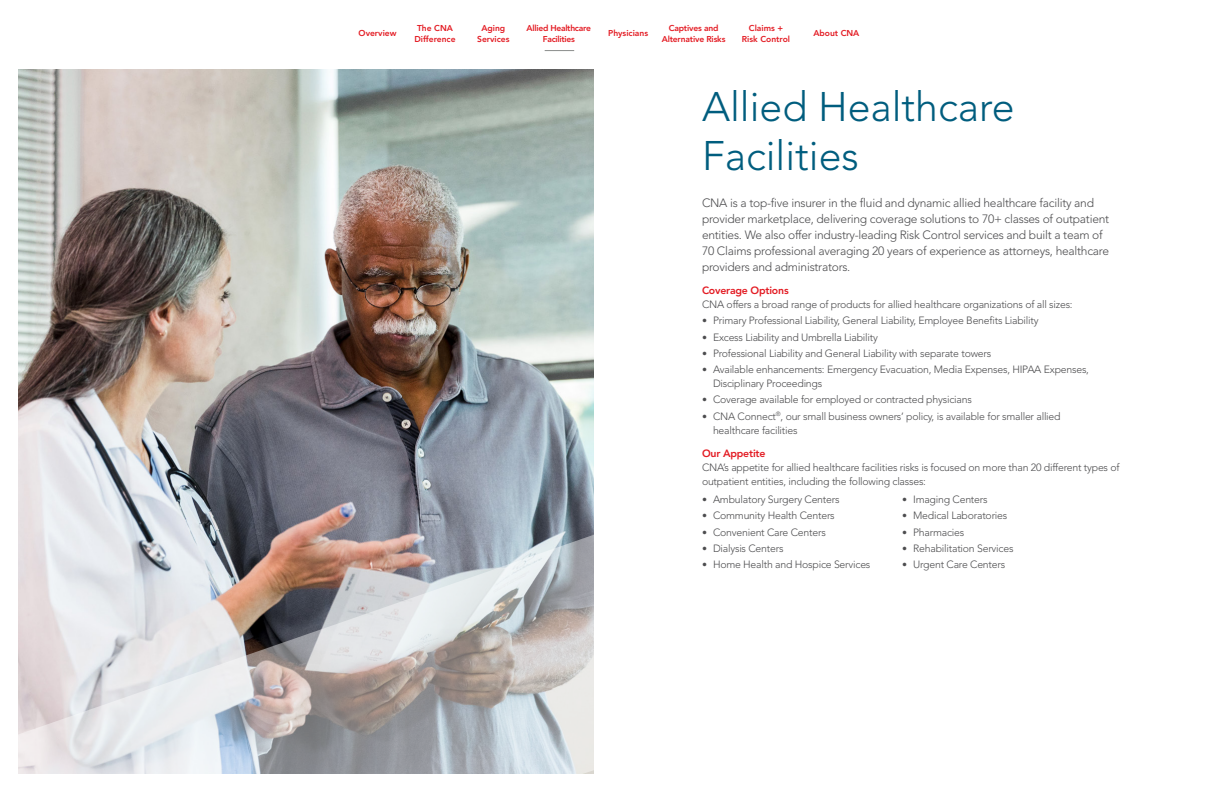
<style>
.page{position:relative;width:1224px;height:792px;background:#fff}
.page>*{position:absolute;margin:0;border:0;box-sizing:border-box;transform-origin:0 0}
.t1{font:300 41px/49.2px "Avenir LT Std";color:#005d7e}
.t2{font:300 12px/16px "Avenir LT Std";letter-spacing:-.02em;color:#4d4d4f}
.t3{font:300 10.5px/14px "Avenir LT Std";letter-spacing:-.02em;color:#4d4d4f}
.t4{font:800 10.5px "Avenir LT Std";letter-spacing:-.02em;color:#e31b23}
.t5{font:800 8.5px/10.2px "Avenir LT Std";color:#e31b23;text-align:center}
.t6{font:800 8.5px/10.2px "Avenir LT Std";letter-spacing:-.02em;color:#e31b23;text-align:center}
.t7{font:800 8.5px/10.2px "Avenir LT Std";letter-spacing:-.03em;color:#e31b23;text-align:center}
.s1{font-weight:800;font-size:10px}
</style>
<div class="page">
<img style="left:18px;top:70px;width:576px;height:457px">
<img style="left:18px;top:527px;width:576px;height:247px">
<svg style="left:545px;top:50px;width:29px;height:1px"></svg>
<p class="t5" style="left:414px;top:23px;width:43px">The CNA<br>Difference</p>
<p class="t6" style="left:662px;top:23px;width:65px">Captives and<br>Alternative Risks</p>
<p class="t7" style="left:527px;top:23px;width:66px">Allied Healthcare<br>Facilities</p>
<p class="t5" style="left:742px;top:23px;width:50px">Claims +<br>Risk Control</p>
<p class="t5" style="left:813px;top:28px;width:48px">About CNA</p>
<p class="t5" style="left:477px;top:23px;width:34px">Aging<br>Services</p>
<p class="t5" style="left:359px;top:28px;width:39px">Overview</p>
<p class="t5" style="left:608px;top:28px;width:41px">Physicians</p>
<h1 class="t1" style="left:702px;top:82px;width:314px">Allied Healthcare<br>Facilities</h1>
<p class="t2" style="left:702px;top:195px;width:409px">CNA is a top-five insurer in the fluid and dynamic allied healthcare facility and provider marketplace, delivering coverage solutions to 70+ classes of outpatient entities. We also offer industry-leading Risk Control services and built a team of 70 Claims professional averaging 20 years of experience as attorneys, healthcare providers and administrators.</p>
<p class="t4" style="left:702px;top:284px;width:88px">Coverage Options</p>
<p class="t3" style="left:702px;top:297px;width:372px">CNA offers a broad range of products for allied healthcare organizations of all sizes:</p>
<p class="t3" style="left:702px;top:314px;width:338px"><span class="s1">•</span> Primary Professional Liability, General Liability, Employee Benefits Liability</p>
<p class="t3" style="left:702px;top:330px;width:178px"><span class="s1">•</span> Excess Liability and Umbrella Liability</p>
<p class="t3" style="left:702px;top:346px;width:291px"><span class="s1">•</span> Professional Liability and General Liability with separate towers</p>
<p class="t3" style="left:713px;top:362px;width:378px;text-indent:-11px"><span class="s1">•</span> Available enhancements: Emergency Evacuation, Media Expenses, HIPAA Expenses,<br>Disciplinary Proceedings</p>
<p class="t3" style="left:702px;top:393px;width:271px"><span class="s1">•</span> Coverage available for employed or contracted physicians</p>
<p class="t3" style="left:713px;top:409px;width:349px;text-indent:-11px"><span class="s1">•</span> CNA Connect<sup>®</sup>, our small business owners’ policy, is available for smaller allied healthcare facilities</p>
<p class="t4" style="left:702px;top:447px;width:65px">Our Appetite</p>
<p class="t3" style="left:702px;top:460px;width:419px">CNA’s appetite for allied healthcare facilities risks is focused on more than 20 different types of outpatient entities, including the following classes:</p>
<p class="t3" style="left:702px;top:492px;width:139px"><span class="s1">•</span> Ambulatory Surgery Centers</p>
<p class="t3" style="left:702px;top:509px;width:134px"><span class="s1">•</span> Community Health Centers</p>
<p class="t3" style="left:702px;top:525px;width:125px"><span class="s1">•</span> Convenient Care Centers</p>
<p class="t3" style="left:702px;top:541px;width:83px"><span class="s1">•</span> Dialysis Centers</p>
<p class="t3" style="left:702px;top:557px;width:170px"><span class="s1">•</span> Home Health and Hospice Services</p>
<p class="t3" style="left:902px;top:493px;width:87px"><span class="s1">•</span> Imaging Centers</p>
<p class="t3" style="left:902px;top:509px;width:107px"><span class="s1">•</span> Medical Laboratories</p>
<p class="t3" style="left:902px;top:525px;width:64px"><span class="s1">•</span> Pharmacies</p>
<p class="t3" style="left:902px;top:541px;width:113px"><span class="s1">•</span> Rehabilitation Services</p>
<p class="t3" style="left:902px;top:558px;width:105px"><span class="s1">•</span> Urgent Care Centers</p>
</div>
